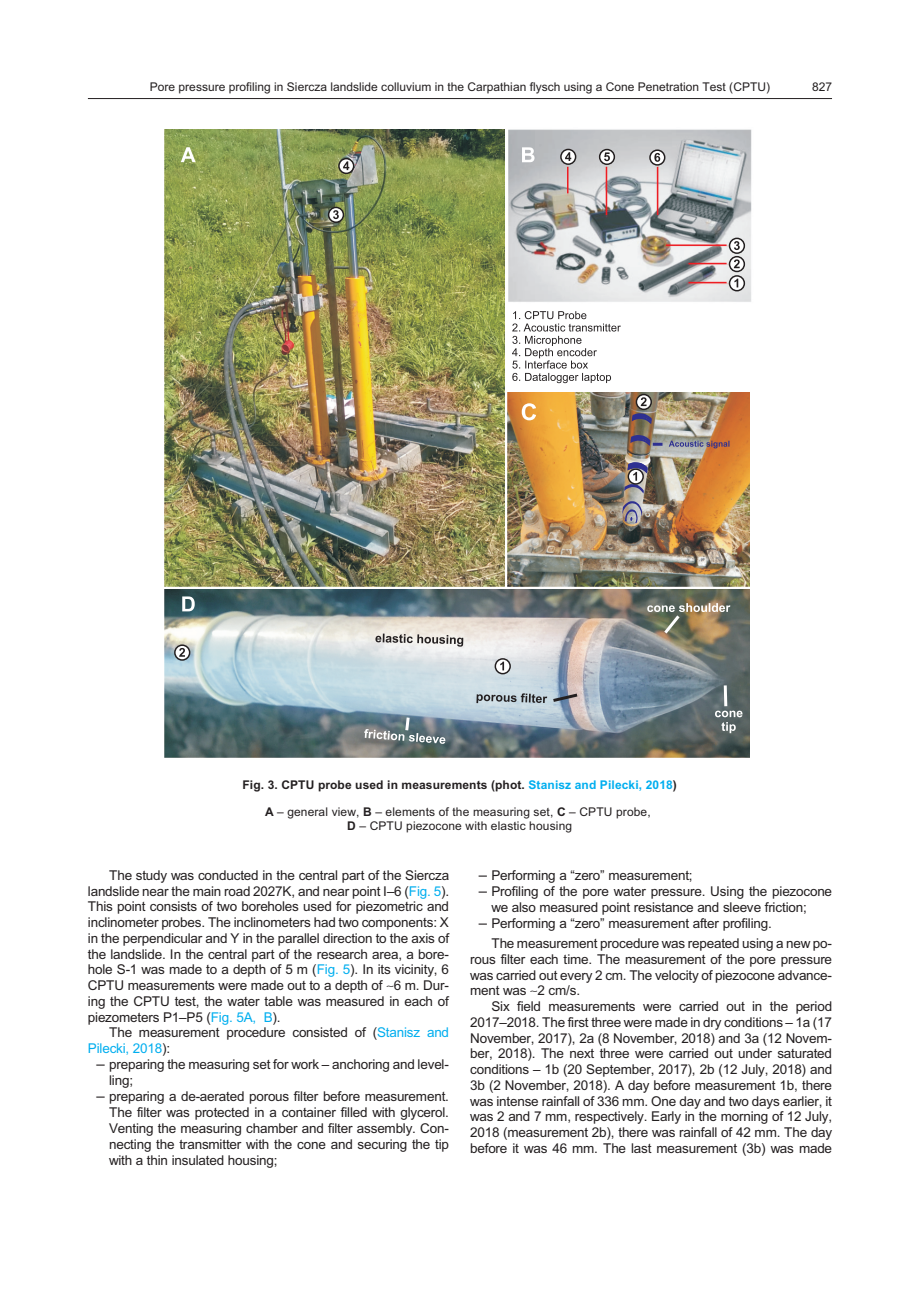
<style>
.page{position:relative;width:921px;height:1290px;background:#fff}
.page>*{position:absolute;margin:0;border:0;box-sizing:border-box;transform-origin:0 0}
.t1{font:13.5px/15.8px "Arial";letter-spacing:-.015em;color:#231f20;text-align:justify}
.t2{font:12px/14.4px "Arial";color:#231f20;text-align:center}
.t3{font:700 12px "Arial";letter-spacing:.01em;color:#231f20}
.s1{color:#00aeef}
.s2{font-weight:700}
.s3{font-size:15px}
</style>
<div class="page">
<hr style="left:88px;top:98px;width:744px;height:1px;background:#231f20">
<img style="left:164px;top:130px;width:340px;height:457px">
<img style="left:508px;top:392px;width:242px;height:195px">
<img style="left:508px;top:129px;width:244px;height:173px">
<svg style="left:181px;top:147px;width:15px;height:15px"></svg>
<svg style="left:522px;top:147px;width:13px;height:15px"></svg>
<svg style="left:622px;top:501px;width:20px;height:22px"></svg>
<svg style="left:632px;top:413px;width:20px;height:11px"></svg>
<svg style="left:512px;top:311px;width:109px;height:72px"></svg>
<svg style="left:522px;top:403px;width:14px;height:17px"></svg>
<svg style="left:669px;top:441px;width:60px;height:7px"></svg>
<svg style="left:630px;top:435px;width:33px;height:11px"></svg>
<svg style="left:729px;top:238px;width:16px;height:16px"></svg>
<svg style="left:734px;top:241px;width:6px;height:9px"></svg>
<svg style="left:560px;top:149px;width:16px;height:16px"></svg>
<svg style="left:565px;top:152px;width:6px;height:9px"></svg>
<svg style="left:599px;top:149px;width:16px;height:16px"></svg>
<svg style="left:604px;top:152px;width:6px;height:9px"></svg>
<svg style="left:649px;top:149px;width:16px;height:17px"></svg>
<svg style="left:654px;top:153px;width:6px;height:9px"></svg>
<hr style="left:567px;top:167px;width:2px;height:26px;background:#ee1d23">
<hr style="left:606px;top:167px;width:1px;height:48px;background:#ee1d23">
<hr style="left:657px;top:167px;width:1px;height:48px;background:#ee1d23">
<hr style="left:666px;top:244px;width:61px;height:2px;background:#ee1d23">
<hr style="left:689px;top:263px;width:38px;height:1px;background:#ee1d23">
<hr style="left:689px;top:282px;width:38px;height:1px;background:#ee1d23">
<svg style="left:338px;top:158px;width:16px;height:16px"></svg>
<svg style="left:343px;top:161px;width:6px;height:9px"></svg>
<svg style="left:729px;top:256px;width:16px;height:16px"></svg>
<svg style="left:734px;top:259px;width:6px;height:9px"></svg>
<svg style="left:729px;top:275px;width:16px;height:16px"></svg>
<svg style="left:734px;top:279px;width:4px;height:8px"></svg>
<svg style="left:636px;top:394px;width:16px;height:16px"></svg>
<svg style="left:641px;top:397px;width:6px;height:9px"></svg>
<svg style="left:328px;top:207px;width:16px;height:16px"></svg>
<svg style="left:333px;top:210px;width:6px;height:9px"></svg>
<svg style="left:624px;top:462px;width:24px;height:32px"></svg>
<img style="left:164px;top:589px;width:586px;height:168px">
<svg style="left:182px;top:596px;width:13px;height:15px"></svg>
<svg style="left:495px;top:658px;width:16px;height:16px"></svg>
<svg style="left:500px;top:662px;width:4px;height:8px"></svg>
<svg style="left:174px;top:644px;width:16px;height:17px"></svg>
<svg style="left:179px;top:648px;width:6px;height:9px"></svg>
<svg style="left:375px;top:634px;width:88px;height:13px"></svg>
<svg style="left:476px;top:691px;width:105px;height:13px"></svg>
<svg style="left:715px;top:682px;width:28px;height:51px"></svg>
<svg style="left:647px;top:603px;width:83px;height:34px;background:#93896e"></svg>
<svg style="left:364px;top:714px;width:81px;height:30px;background:#7a8a92"></svg>
<p class="t2" style="left:150px;top:81px;width:622px">Pore pres sure pro fil ing in Siercza land slide col lu vium in the Carpathian flysch us ing a Cone Pen e tra tion Test (CPTU)</p>
<p class="t2" style="left:812px;top:81px;width:22px">827</p>
<p class="t3" style="left:242px;top:780px;width:436px">Fig. 3. CPTU probe used in mea sure ments (phot. <span class="s1">Stanisz and Pilecki, 2018</span>)</p>
<p class="t2" style="left:265px;top:805px;width:387px"><span class="s2">A</span> – gen eral view, <span class="s2">B</span> – el e ments of the mea sur ing set, <span class="s2">C</span> – CPTU probe,<br><span class="s2">D</span> – CPTU piezocone with elas tic hous ing</p>
<p class="t1" style="left:88px;top:868px;width:363px;text-indent:21px">The study was con ducted in the cen tral part of the Siercza land slide near the main road 2027K, and near point I–6 (<span class="s1">Fig. 5</span>).<br>This point con sists of two bore holes used for piezometric and in cli nom e ter probes. The in cli nom eters had two com po nents: X in the per pen dic u lar and Y in the par al lel di rec tion to the axis of the land slide. In the cen tral part of the re search area, a bore - hole S-1 was made to a depth of 5 m (<span class="s1">Fig. 5</span>). In its vi cin ity, 6<br>CPTU mea sure ments were made out to a depth of 6 m. Dur&shy;ing the CPTU test, the wa ter ta ble was mea sured in each of piezometers P1–P5 (<span class="s1">Fig. 5A, B</span>).</p>
<p class="t1" style="left:88px;top:1026px;width:363px;text-indent:21px">The mea sure ment pro ce dure con sisted of (<span class="s1">Stanisz and<br>Pilecki, 2018</span>):</p>
<p class="t1" style="left:109px;top:1058px;width:341px;text-indent:-13px"><span class="s3">–</span> pre par ing the mea sur ing set for work – an chor ing and lev el - ling;</p>
<p class="t1" style="left:109px;top:1089px;width:341px;text-indent:-13px"><span class="s3">–</span> pre par ing a de-aer ated po rous fil ter be fore mea sure ment.<br>The fil ter was pro tected in a con tainer filled with glyc erol.<br>Vent ing the mea sur ing cham ber and fil ter as sem bly. Con - nect ing the trans mit ter with the cone and se cur ing the tip with a thin in su lated hous ing;</p>
<p class="t1" style="left:479px;top:869px;width:215px"><span class="s3">–</span> Per form ing a “zero” mea sure ment;</p>
<p class="t1" style="left:491px;top:885px;width:342px;text-indent:-13px"><span class="s3">–</span> Pro fil ing of the pore wa ter pressure. Using the piezocone we also mea sured point re sis tance and sleeve fric tion;</p>
<p class="t1" style="left:491px;top:914px;width:342px;line-height:20.2px;text-indent:-13px"><span class="s3">–</span> Per form ing a “zero” mea sure ment af ter pro fil ing.<br>The mea sure ment pro ce dure was re peated us ing a new po -</p>
<p class="t1" style="left:470px;top:952px;width:363px">rous filter each time. The mea sure ment of the pore pressure was car ried out ev ery 2 cm. The ve loc ity of piezocone ad vance - ment was 2 cm/s.</p>
<p class="t1" style="left:470px;top:1000px;width:364px;text-indent:21px">Six field mea sure ments were car ried out in the pe riod 2017–2018. The first three were made in dry con di tions – 1a (17<br>No vem ber, 2017), 2a (8 No vem ber, 2018) and 3a (12 No vem - ber, 2018). The next three were car ried out un der sat u rated con di tions – 1b (20 Sep tem ber, 2017), 2b (12 July, 2018) and 3b (2 No vem ber, 2018). A day be fore mea sure ment 1b, there was in tense rain fall of 336 mm. One day and two days ear lier, it was 2 and 7 mm, re spec tively. Early in the morn ing of 12 July, 2018 (mea sure ment 2b), there was rain fall of 42 mm. The day be fore it was 46 mm. The last mea sure ment (3b) was made</p>
</div>
